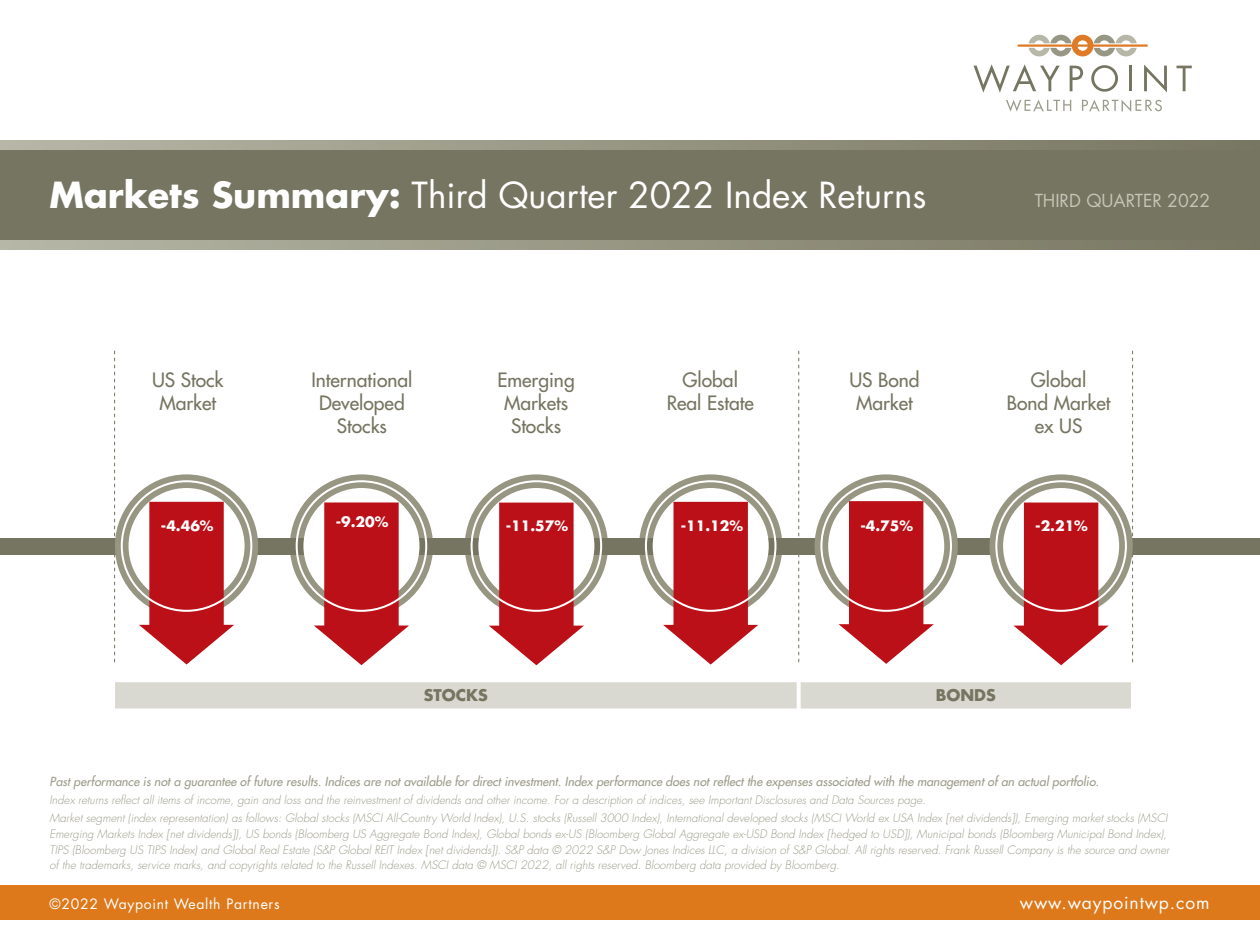
<style>
.page{position:relative;width:1260px;height:945px;background:#fff}
.page>*{position:absolute;margin:0;border:0;box-sizing:border-box;transform-origin:0 0}
.t1{font:35px "Futura Std";color:#fff}
.t2{font:500 19.25px/22.8px "Futura Std";color:#767561;text-align:center}
.t3{font:17.5px "Futura Std";letter-spacing:.05em;color:#fff}
.t4{font:17.5px "Futura Std";color:#c5c5b8}
.t5{font:700 15.75px "Futura Std";color:#767561}
.t6{font:700 14px "Futura Std";color:#fff}
.t7{font:14px "Futura Std";letter-spacing:.05em;color:#fff}
.t8{font:italic 500 12.25px "Futura Std";color:#9d9c8a}
.t9{font:italic 300 11.38px/15.8px "Futura Std";color:#9d9c8a}
.s1{font-weight:700}
</style>
<div class="page">
<div style="left:0;top:885px;width:1260px;height:35px;background:#de791b"></div>
<div style="left:0;top:141px;width:1260px;height:109px;background:linear-gradient(to right,#b6b6a6,#777660)"></div>
<div style="left:0;top:150px;width:1260px;height:90px;background:#767561"></div>
<svg style="left:974px;top:64px;width:86px;height:29px"></svg>
<svg style="left:1070px;top:66px;width:13px;height:25px"></svg>
<svg style="left:1091px;top:65px;width:27px;height:27px"></svg>
<hr style="left:1129px;top:66px;width:3px;height:25px;background:#757561">
<svg style="left:1144px;top:65px;width:23px;height:27px"></svg>
<svg style="left:1176px;top:66px;width:16px;height:25px"></svg>
<svg style="left:1006px;top:100px;width:65px;height:12px"></svg>
<svg style="left:1082px;top:100px;width:80px;height:12px"></svg>
<hr style="left:1018px;top:44px;width:130px;height:3px;background:#df7b26">
<svg style="left:1028px;top:35px;width:109px;height:21px"></svg>
<svg style="left:290px;top:474px;width:143px;height:144px;background:#a8a897"></svg>
<svg style="left:465px;top:474px;width:143px;height:144px;background:#a8a897"></svg>
<svg style="left:639px;top:474px;width:143px;height:144px;background:#a8a897"></svg>
<div style="left:0;top:538px;width:1260px;height:16px;background:#767561"></div>
<svg style="left:798px;top:351px;width:1px;height:312px"></svg>
<svg style="left:1132px;top:351px;width:1px;height:312px"></svg>
<div style="left:653px;top:488px;width:116px;height:116px;background:#fff;border-radius:50%"></div>
<svg style="left:663px;top:502px;width:95px;height:163px"></svg>
<svg style="left:815px;top:474px;width:143px;height:144px;background:#a8a897"></svg>
<div style="left:828px;top:488px;width:116px;height:116px;background:#fff;border-radius:50%"></div>
<svg style="left:839px;top:501px;width:95px;height:163px"></svg>
<svg style="left:989px;top:474px;width:144px;height:144px;background:#a9a898"></svg>
<div style="left:1003px;top:488px;width:116px;height:116px;background:#fff;border-radius:50%"></div>
<svg style="left:1014px;top:503px;width:95px;height:162px"></svg>
<div style="left:478px;top:488px;width:116px;height:116px;background:#fff;border-radius:50%"></div>
<svg style="left:489px;top:503px;width:95px;height:162px"></svg>
<div style="left:303px;top:488px;width:116px;height:116px;background:#fff;border-radius:50%"></div>
<svg style="left:314px;top:502px;width:95px;height:163px"></svg>
<svg style="left:115px;top:474px;width:143px;height:144px;background:#a8a897"></svg>
<svg style="left:114px;top:351px;width:1px;height:312px"></svg>
<div style="left:129px;top:488px;width:116px;height:116px;background:#fff;border-radius:50%"></div>
<svg style="left:139px;top:502px;width:95px;height:163px"></svg>
<div style="left:115px;top:682px;width:682px;height:26px;background:#d9d9d1"></div>
<div style="left:801px;top:682px;width:330px;height:27px;background:#d9d9d1"></div>
<h1 class="t1" style="left:50px;top:172px;width:878px"><span class="s1">Markets Summary:</span> Third Quarter 2022 Index Returns</h1>
<h3 class="t4" style="left:1035px;top:190px;width:177px">THIRD QUARTER 2022</h3>
<h2 class="t2" style="left:152px;top:369px;width:73px">US Stock<br>Market</h2>
<h2 class="t2" style="left:311px;top:369px;width:103px">International<br>Developed<br>Stocks</h2>
<h2 class="t2" style="left:497px;top:369px;width:79px">Emerging<br>Markets<br>Stocks</h2>
<h2 class="t2" style="left:667px;top:369px;width:89px">Global<br>Real Estate</h2>
<h2 class="t2" style="left:849px;top:369px;width:72px">US Bond<br>Market</h2>
<h2 class="t2" style="left:1007px;top:369px;width:105px">Global<br>Bond Market ex US</h2>
<p class="t6" style="left:161px;top:516px;width:54px">-4.46%</p>
<p class="t6" style="left:336px;top:512px;width:54px">-9.20%</p>
<p class="t6" style="left:506px;top:516px;width:64px">-11.57%</p>
<p class="t6" style="left:681px;top:516px;width:64px">-11.12%</p>
<p class="t6" style="left:860px;top:516px;width:54px">-4.75%</p>
<p class="t6" style="left:1035px;top:516px;width:54px">-2.21%</p>
<h3 class="t5" style="left:424px;top:685px;width:66px">STOCKS</h3>
<h3 class="t5" style="left:936px;top:685px;width:62px">BONDS</h3>
<p class="t8" style="left:50px;top:773px;width:1051px">Past performance is not a guarantee of future results. Indices are not available for direct investment. Index performance does not reflect the expenses associated with the management of an actual portfolio.</p>
<p class="t9" style="left:50px;top:791px;width:1119px;line-height:18.2px">Index returns reflect all items of income, gain and loss and the reinvestment of dividends and other income. For a description of indices, see Important Disclosures and Data Sources page.<br>Market segment (index representation) as follows: Global stocks (MSCI All-Country World Index), U.S. stocks (Russell 3000 Index), International developed stocks (MSCI World ex USA Index [net dividends]), Emerging market stocks (MSCI</p>
<p class="t9" style="left:50px;top:826px;width:1121px">Emerging Markets Index [net dividends]), US bonds (Bloomberg US Aggregate Bond Index), Global bonds ex-US (Bloomberg Global Aggregate ex-USD Bond Index [hedged to USD]), Municipal bonds (Bloomberg Municipal Bond Index),<br>TIPS (Bloomberg US TIPS Index) and Global Real Estate (S&amp;P Global REIT Index [net dividends]). S&amp;P data © 2022 S&amp;P Dow Jones Indices LLC, a division of S&amp;P Global. All rights reserved. Frank Russell Company is the source and owner of the trademarks, service marks, and copyrights related to the Russell Indexes. MSCI data © MSCI 2022, all rights reserved. Bloomberg data provided by Bloomberg.</p>
<p class="t7" style="left:50px;top:895px;width:232px">©2022 Waypoint Wealth Partners</p>
<h3 class="t3" style="left:1020px;top:892px;width:191px">www.waypointwp.com</h3>
</div>
